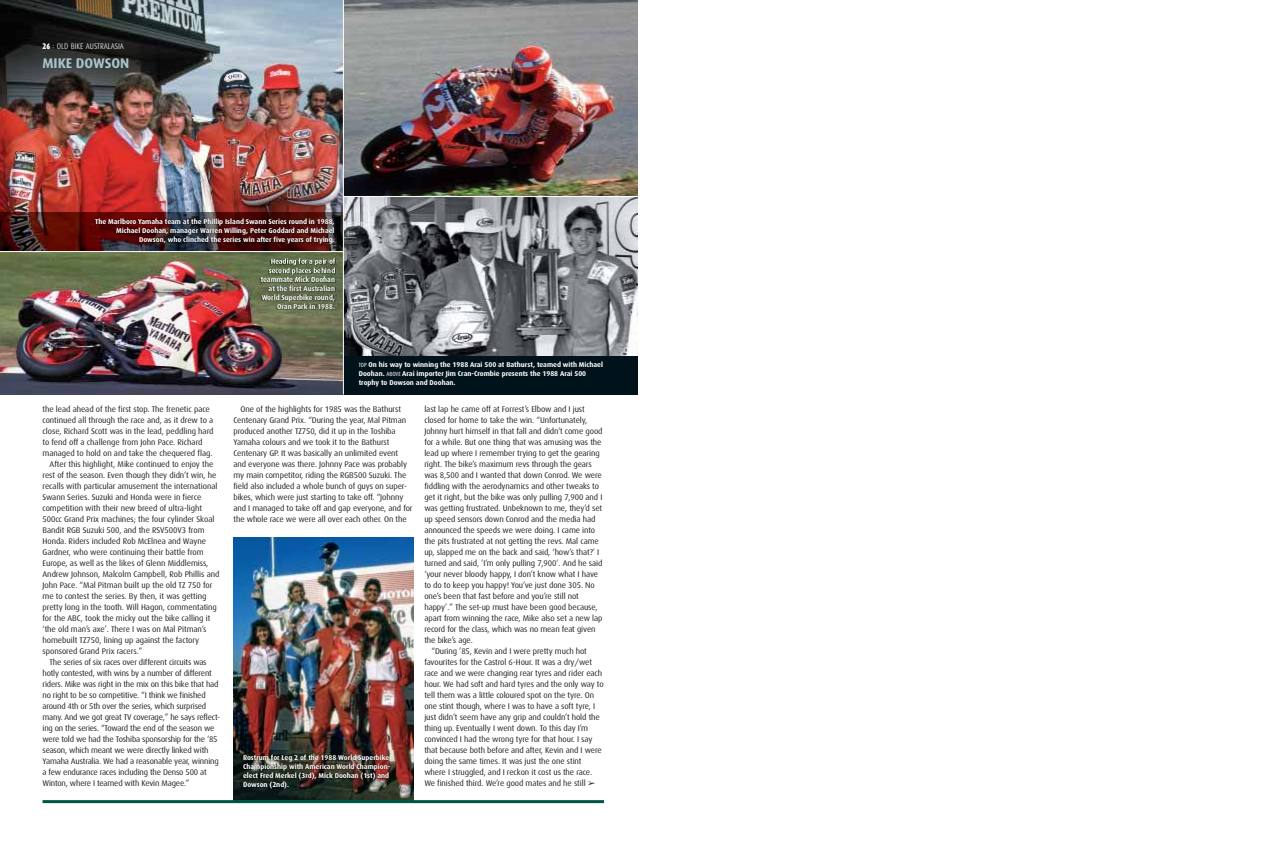
<style>
.page{position:relative;width:1276px;height:842px;background:#fff}
.page>*{position:absolute;margin:0;border:0;box-sizing:border-box;transform-origin:0 0}
.t1{font:700 14px "Dax";letter-spacing:-.005em;color:#aac4cb}
.t2{font:8.2px/11px "Dax";letter-spacing:-.01em;color:#231f20}
.t3{font:300 8.2px "Dax Condensed";color:#fff}
.t4{font:700 7px/9px "Dax";color:#fff}
.s1{font-weight:900}
.s2{font-family:"Dax Condensed";font-weight:400;font-size:6px}
</style>
<div class="page">
<img style="left:233px;top:538px;width:180px;height:262px">
<img style="left:0;top:0;width:343px;height:213px">
<img style="left:344px;top:0;width:294px;height:196px">
<img style="left:0;top:252px;width:343px;height:143px">
<img style="left:344px;top:197px;width:294px;height:159px">
<hr style="left:43px;top:800px;width:561px;height:3px;background:#005645">
<img style="left:239px;top:751px;width:163px;height:49px">
<img style="left:243px;top:278px;width:103px;height:62px">
<div style="left:343px;top:356px;width:295px;height:39px;background:#00131a"></div>
<img style="left:0;top:213px;width:343px;height:2px">
<img style="left:0;top:215px;width:82px;height:36px">
<img style="left:82px;top:215px;width:261px;height:40px">
<img style="left:82px;top:255px;width:261px;height:23px">
<img style="left:344px;top:215px;width:2px;height:63px">
<img style="left:271px;top:258px;width:62px;height:7px">
<img style="left:269px;top:268px;width:56px;height:7px">
<img style="left:261px;top:277px;width:58px;height:1px">
<hr style="left:0;top:251px;width:343px;height:1px;background:#fff">
<hr style="left:343px;top:0;width:1px;height:395px;background:#fff">
<p class="t3" style="left:43px;top:43px;width:83px"><span class="s1">26</span> : OLD BIKE AUSTRALASIA</p>
<h1 class="t1" style="left:43px;top:57px;width:88px">MIKE DOWSON</h1>
<p class="t4" style="left:95px;top:218px;width:241px;text-align:right">The Marlboro Yamaha team at the Phillip Island Swann Series round in 1988,<br>Michael Doohan, manager Warren Willing, Peter Goddard and Michael<br>Dowson, who clinched the series win after five years of trying.</p>
<p class="t4" style="left:261px;top:276px;width:76px;text-align:right">teammate Mick Doohan at the first Australian<br>World Superbike round,<br>Oran Park in 1988.</p>
<p class="t2" style="left:43px;top:404px;width:169px">the lead ahead of the first stop. The frenetic pace</p>
<p class="t2" style="left:43px;top:415px;width:172px">continued all through the race and, as it drew to a</p>
<p class="t2" style="left:43px;top:426px;width:172px">close, Richard Scott was in the lead, peddling hard</p>
<p class="t2" style="left:43px;top:437px;width:161px">to fend off a challenge from John Pace. Richard</p>
<p class="t2" style="left:43px;top:448px;width:171px">managed to hold on and take the chequered flag.</p>
<p class="t2" style="left:50px;top:459px;width:165px">After this highlight, Mike continued to enjoy the</p>
<p class="t2" style="left:43px;top:470px;width:175px">rest of the season. Even though they didn’t win, he</p>
<p class="t2" style="left:43px;top:481px;width:176px">recalls with particular amusement the international</p>
<p class="t2" style="left:43px;top:492px;width:160px">Swann Series. Suzuki and Honda were in fierce</p>
<p class="t2" style="left:43px;top:503px;width:161px">competition with their new breed of ultra-light</p>
<p class="t2" style="left:43px;top:514px;width:173px">500cc Grand Prix machines; the four cylinder Skoal</p>
<p class="t2" style="left:43px;top:525px;width:164px">Bandit RGB Suzuki 500, and the RSV500V3 from</p>
<p class="t2" style="left:43px;top:536px;width:165px">Honda. Riders included Rob McElnea and Wayne</p>
<p class="t2" style="left:43px;top:547px;width:163px">Gardner, who were continuing their battle from</p>
<p class="t2" style="left:43px;top:558px;width:167px">Europe, as well as the likes of Glenn Middlemiss,</p>
<p class="t2" style="left:43px;top:569px;width:178px">Andrew Johnson, Malcolm Campbell, Rob Phillis and</p>
<p class="t2" style="left:43px;top:580px;width:171px">John Pace. “Mal Pitman built up the old TZ 750 for</p>
<p class="t2" style="left:43px;top:591px;width:165px">me to contest the series. By then, it was getting</p>
<p class="t2" style="left:43px;top:602px;width:176px">pretty long in the tooth. Will Hagon, commentating</p>
<p class="t2" style="left:43px;top:613px;width:169px">for the ABC, took the micky out the bike calling it</p>
<p class="t2" style="left:43px;top:624px;width:165px">‘the old man’s axe’. There I was on Mal Pitman’s</p>
<p class="t2" style="left:43px;top:635px;width:158px">homebuilt TZ750, lining up against the factory</p>
<p class="t2" style="left:43px;top:646px;width:101px">sponsored Grand Prix racers.”</p>
<p class="t2" style="left:50px;top:657px;width:158px">The series of six races over different circuits was</p>
<p class="t2" style="left:43px;top:668px;width:171px">hotly contested, with wins by a number of different</p>
<p class="t2" style="left:43px;top:679px;width:178px">riders. Mike was right in the mix on this bike that had</p>
<p class="t2" style="left:43px;top:690px;width:165px">no right to be so competitive. “I think we finished</p>
<p class="t2" style="left:43px;top:701px;width:165px">around 4th or 5th over the series, which surprised</p>
<p class="t2" style="left:43px;top:712px;width:179px">many. And we got great TV coverage,” he says reflect-</p>
<p class="t2" style="left:43px;top:723px;width:173px">ing on the series. “Toward the end of the season we</p>
<p class="t2" style="left:43px;top:734px;width:177px">were told we had the Toshiba sponsorship for the ‘85</p>
<p class="t2" style="left:43px;top:745px;width:167px">season, which meant we were directly linked with</p>
<p class="t2" style="left:43px;top:756px;width:178px">Yamaha Australia. We had a reasonable year, winning</p>
<p class="t2" style="left:43px;top:767px;width:166px">a few endurance races including the Denso 500 at</p>
<p class="t2" style="left:43px;top:778px;width:149px">Winton, where I teamed with Kevin Magee.”</p>
<p class="t4" style="left:359px;top:361px;width:246px"><span class="s2">TOP</span> On his way to winning the 1988 Arai 500 at Bathurst, teamed with Michael<br>Doohan. <span class="s2">ABOVE</span> Arai importer Jim Cran-Crombie presents the 1988 Arai 500 trophy to Dowson and Doohan.</p>
<p class="t2" style="left:233px;top:404px;width:181px;text-indent:7px">One of the highlights for 1985 was the Bathurst Centenary Grand Prix. “During the year, Mal Pitman produced another TZ750, did it up in the Toshiba Yamaha colours and we took it to the Bathurst Centenary GP. It was basically an unlimited event and everyone was there. Johnny Pace was probably my main competitor, riding the RGB500 Suzuki. The field also included a whole bunch of guys on super&shy;bikes, which were just starting to take off. “Johnny and I managed to take off and gap everyone, and for the whole race we were all over each other. On the</p>
<p class="t2" style="left:424px;top:404px;width:162px">last lap he came off at Forrest’s Elbow and I just</p>
<p class="t2" style="left:424px;top:415px;width:164px">closed for home to take the win. “Unfortunately,</p>
<p class="t2" style="left:424px;top:426px;width:180px">Johnny hurt himself in that fall and didn’t come good</p>
<p class="t2" style="left:424px;top:437px;width:179px">for a while. But one thing that was amusing was the</p>
<p class="t2" style="left:424px;top:448px;width:177px">lead up where I remember trying to get the gearing</p>
<p class="t2" style="left:424px;top:459px;width:169px">right. The bike’s maximum revs through the gears</p>
<p class="t2" style="left:424px;top:470px;width:179px">was 8,500 and I wanted that down Conrod. We were</p>
<p class="t2" style="left:424px;top:481px;width:176px">fiddling with the aerodynamics and other tweaks to</p>
<p class="t2" style="left:424px;top:492px;width:180px">get it right, but the bike was only pulling 7,900 and I</p>
<p class="t2" style="left:424px;top:503px;width:179px">was getting frustrated. Unbeknown to me, they’d set</p>
<p class="t2" style="left:424px;top:514px;width:172px">up speed sensors down Conrod and the media had</p>
<p class="t2" style="left:424px;top:525px;width:172px">announced the speeds we were doing. I came into</p>
<p class="t2" style="left:424px;top:536px;width:176px">the pits frustrated at not getting the revs. Mal came</p>
<p class="t2" style="left:424px;top:547px;width:176px">up, slapped me on the back and said, ‘how’s that?’ I</p>
<p class="t2" style="left:424px;top:558px;width:180px">turned and said, ’I’m only pulling 7,900’. And he said</p>
<p class="t2" style="left:424px;top:569px;width:175px">‘your never bloody happy, I don’t know what I have</p>
<p class="t2" style="left:424px;top:580px;width:172px">to do to keep you happy! You’ve just done 305. No</p>
<p class="t2" style="left:424px;top:591px;width:156px">one’s been that fast before and you’re still not</p>
<p class="t2" style="left:424px;top:602px;width:175px">happy’.” The set-up must have been good because,</p>
<p class="t2" style="left:424px;top:613px;width:180px">apart from winning the race, Mike also set a new lap</p>
<p class="t2" style="left:424px;top:624px;width:173px">record for the class, which was no mean feat given</p>
<p class="t2" style="left:424px;top:635px;width:50px">the bike’s age.</p>
<p class="t2" style="left:431px;top:646px;width:157px">“During ’85, Kevin and I were pretty much hot</p>
<p class="t2" style="left:424px;top:657px;width:169px">favourites for the Castrol 6-Hour. It was a dry/wet</p>
<p class="t2" style="left:424px;top:668px;width:179px">race and we were changing rear tyres and rider each</p>
<p class="t2" style="left:424px;top:679px;width:181px">hour. We had soft and hard tyres and the only way to</p>
<p class="t2" style="left:424px;top:690px;width:171px">tell them was a little coloured spot on the tyre. On</p>
<p class="t2" style="left:424px;top:701px;width:172px">one stint though, where I was to have a soft tyre, I</p>
<p class="t2" style="left:424px;top:712px;width:177px">just didn’t seem have any grip and couldn’t hold the</p>
<p class="t2" style="left:424px;top:723px;width:165px">thing up. Eventually I went down. To this day I’m</p>
<p class="t2" style="left:424px;top:734px;width:170px">convinced I had the wrong tyre for that hour. I say</p>
<p class="t2" style="left:424px;top:745px;width:179px">that because both before and after, Kevin and I were</p>
<p class="t2" style="left:424px;top:756px;width:159px">doing the same times. It was just the one stint</p>
<p class="t2" style="left:424px;top:767px;width:169px">where I struggled, and I reckon it cost us the race.</p>
<p class="t2" style="left:424px;top:778px;width:163px">We finished third. We’re good mates and he still</p>
<p class="t4" style="left:243px;top:753px;width:149px">Rostrum for Leg 2 of the 1988 World Superbike Championship with American World Champion&shy;elect Fred Merkel (3rd), Mick Doohan (1st) and Dowson (2nd).</p>
</div>
